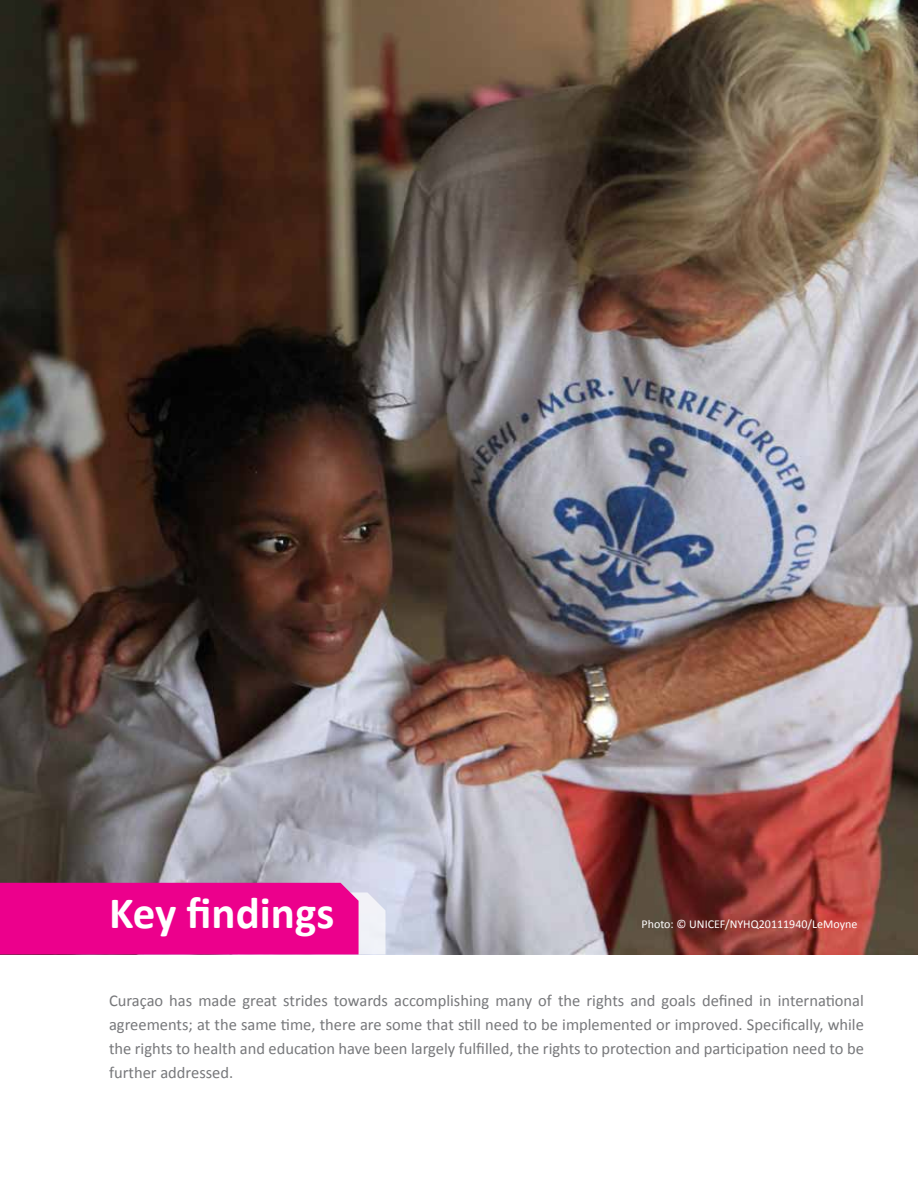
<style>
.page{position:relative;width:918px;height:1188px;background:#fff}
.page>*{position:absolute;margin:0;border:0;box-sizing:border-box;transform-origin:0 0}
.t1{font:700 45px "Calibri";color:#fff}
.t2{font:16.5px/24px "Calibri";color:#77787b;text-align:justify}
.t3{font:12px "Calibri";color:#fff}
</style>
<div class="page">
<img style="left:0;top:0;width:918px;height:955px">
<svg style="left:0;top:883px;width:385px;height:71px;background:#eb1193"></svg>
<h1 class="t1" style="left:109px;top:884px;width:227px">Key findings</h1>
<p class="t3" style="left:642px;top:916px;width:217px">Photo: © UNICEF/NYHQ20111940/LeMoyne</p>
<p class="t2" style="left:109px;top:989px;width:756px">Curaçao has made great strides towards accomplishing many of the rights and goals defined in international agreements; at the same time, there are some that still need to be implemented or improved. Specifically, while the rights to health and education have been largely fulfilled, the rights to protection and participation need to be further addressed.</p>
</div>
